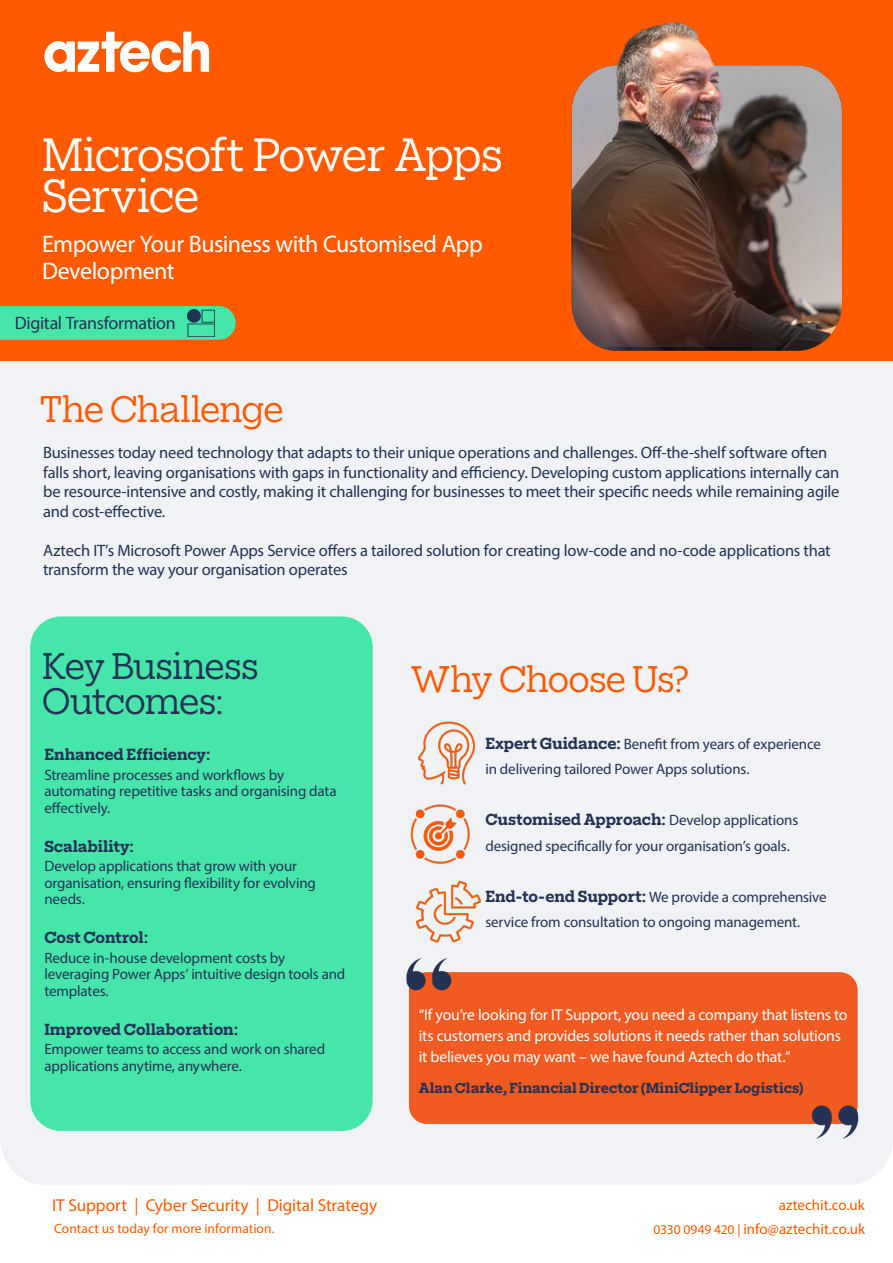
<style>
.page{position:relative;width:893px;height:1263px;background:#fff}
.page>*{position:absolute;margin:0;border:0;box-sizing:border-box;transform-origin:0 0}
.t1{font:43.5px/40.5px "Elizeth";letter-spacing:-.02em;color:#fff}
.t2{font:34.5px "Elizeth";letter-spacing:-.02em;color:#ff5a00}
.t3{font:34.5px/34.5px "Elizeth";letter-spacing:-.03em;color:#233255}
.t4{font:24px/27px "Myriad Pro";letter-spacing:-.02em;color:#fff}
.t5{font:18px "Myriad Pro";letter-spacing:-.02em;color:#233255}
.t6{font:17.25px "Myriad Pro";letter-spacing:-.005em;color:#ff5a00}
.t7{font:16.5px/19.5px "Myriad Pro";letter-spacing:-.015em;color:#233255}
.t8{font:15.75px/21px "Myriad Pro";letter-spacing:-.01em;color:#fff}
.t9{font:15px/16.5px "Myriad Pro";letter-spacing:-.01em;color:#233255}
.t10{font:700 15px "Elizeth";letter-spacing:-.005em;color:#233255}
.t11{font:15px "Myriad Pro";color:#ff5a00}
.t12{font:700 13.5px "Elizeth";color:#233255}
.t13{font:13.5px "Myriad Pro";letter-spacing:.005em;color:#ff5a00}
.s1{font-family:"Elizeth";font-weight:700}
.s2{font-size:13.5px}
</style>
<div class="page">
<div style="left:1px;top:0;width:892px;height:1263px;background:#f0f2f5"></div>
<svg style="left:0;top:1136px;width:893px;height:127px;fill:#fff"></svg>
<div style="left:31px;top:617px;width:341px;height:513px;background:#46e6aa;border-radius:30px"></div>
<div style="left:30px;top:616px;width:343px;height:515px;border:2px solid #46e6aa;border-radius:30px"></div>
<img style="left:410px;top:804px;width:60px;height:60px">
<img style="left:416px;top:880px;width:66px;height:61px">
<div style="left:409px;top:972px;width:449px;height:152px;background:#f15a21;border-radius:18px"></div>
<img style="left:417px;top:721px;width:58px;height:64px">
<img style="left:406px;top:936px;width:51px;height:55px">
<img style="left:797px;top:1084px;width:76px;height:76px">
<div style="left:0;top:0;width:893px;height:360px;background:#ff5a00"></div>
<svg style="left:44px;top:32px;width:165px;height:40px"></svg>
<div style="left:0;top:306px;width:236px;height:34px;background:#46e6aa"></div>
<img style="left:571px;top:22px;width:272px;height:329px">
<img style="left:573px;top:97px;width:263px;height:249px">
<img style="left:187px;top:309px;width:27px;height:28px">
<p class="t1" style="left:42px;top:132px;width:463px">Microsoft Power Apps<br>Service</p>
<p class="t4" style="left:42px;top:230px;width:442px">Empower Your Business with Customised App<br>Development</p>
<p class="t5" style="left:15px;top:312px;width:163px">Digital Transformation</p>
<p class="t2" style="left:40px;top:384px;width:245px">The Challenge</p>
<p class="t7" style="left:43px;top:443px;width:798px">Businesses today need technology that adapts to their unique operations and challenges. Off-the-shelf software often falls short, leaving organisations with gaps in functionality and efficiency. Developing custom applications internally can be resource-intensive and costly, making it challenging for businesses to meet their specific needs while remaining agile and cost-effective.</p>
<p class="t7" style="left:43px;top:540px;width:789px">Aztech IT’s Microsoft Power Apps Service offers a tailored solution for creating low-code and no-code applications that transform the way your organisation operates</p>
<p class="t3" style="left:42px;top:647px;width:218px">Key Business<br>Outcomes:</p>
<p class="t10" style="left:44px;top:743px;width:168px">Enhanced Efficiency:</p>
<p class="t9" style="left:44px;top:766px;width:294px">Streamline processes and workflows by automating repetitive tasks and organising data effectively.</p>
<p class="t10" style="left:44px;top:835px;width:91px">Scalability:</p>
<p class="t9" style="left:44px;top:858px;width:273px">Develop applications that grow with your organisation, ensuring flexibility for evolving needs.</p>
<p class="t10" style="left:44px;top:926px;width:106px">Cost Control:</p>
<p class="t9" style="left:44px;top:949px;width:302px">Reduce in-house development costs by leveraging Power Apps’ intuitive design tools and templates.</p>
<p class="t10" style="left:44px;top:1018px;width:195px">Improved Collaboration:</p>
<p class="t9" style="left:44px;top:1041px;width:282px">Empower teams to access and work on shared applications anytime, anywhere.</p>
<p class="t2" style="left:410px;top:654px;width:280px">Why Choose Us?</p>
<p class="t9" style="left:485px;top:731px;width:337px;line-height:25.5px"><span class="s1">Expert Guidance:</span> Benefit from years of experience in delivering tailored Power Apps solutions.</p>
<p class="t9" style="left:485px;top:807px;width:314px;line-height:25.5px"><span class="s1">Customised Approach:</span> Develop applications designed specifically for your organisation’s goals.</p>
<p class="t9" style="left:485px;top:884px;width:343px;line-height:25.5px"><span class="s1">End-to-end Support:</span> We provide a comprehensive service from consultation to ongoing management.</p>
<p class="t8" style="left:419px;top:1004px;width:430px">“If you’re looking for IT Support, you need a company that listens to its customers and provides solutions it needs rather than solutions it believes you may want – we have found Aztech do that.”</p>
<p class="t12" style="left:419px;top:1078px;width:386px">Alan Clarke, Financial Director (MiniClipper Logistics)</p>
<p class="t6" style="left:52px;top:1195px;width:327px">IT Support | Cyber Security | Digital Strategy</p>
<p class="t11" style="left:779px;top:1196px;width:88px">aztechit.co.uk</p>
<p class="t11" style="left:653px;top:1220px;width:213px"><span class="s2">0330 0949 420 |</span> info@aztechit.co.uk</p>
<p class="t13" style="left:54px;top:1220px;width:222px">Contact us today for more information.</p>
</div>
